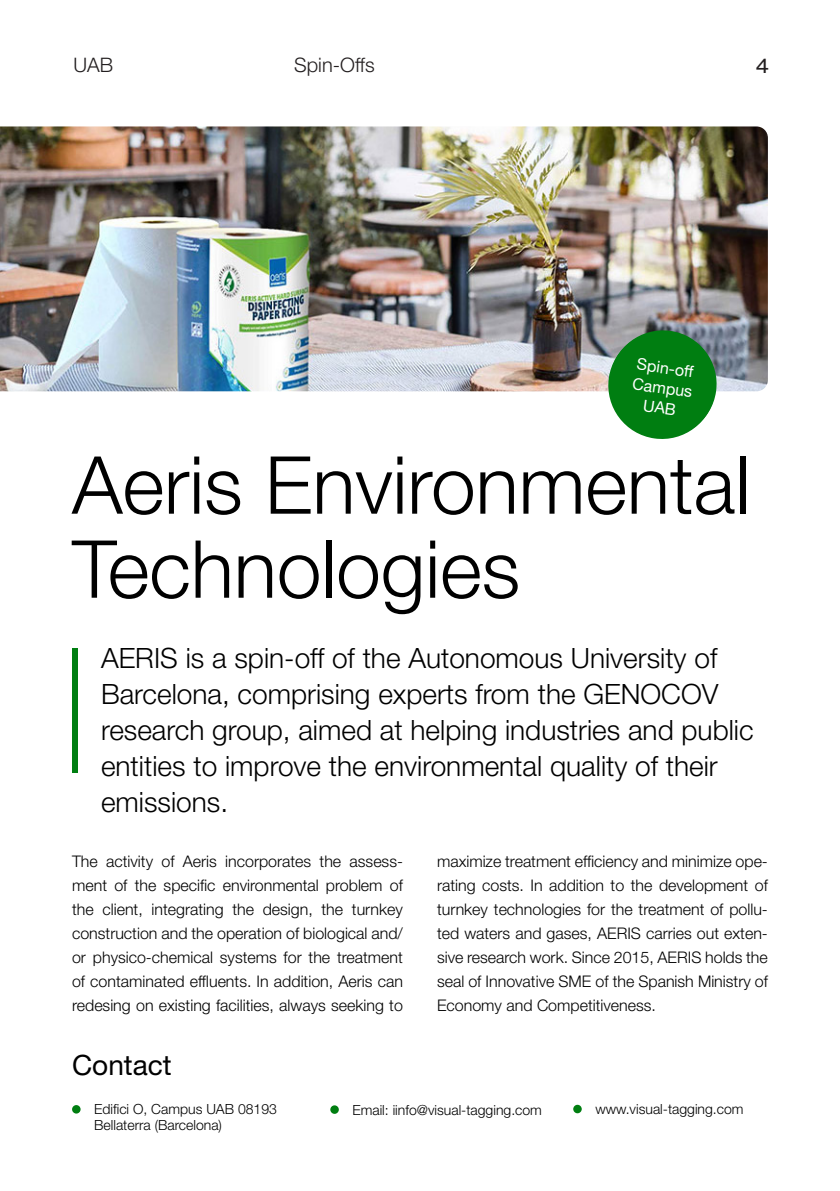
<style>
.page{position:relative;width:840px;height:1191px;background:#fff}
.page>*{position:absolute;margin:0;border:0;box-sizing:border-box;transform-origin:0 0}
.t1{font:300 80px/84px "Helvetica Neue LT Std";color:#000}
.t2{font:300 28px/36px "Helvetica Neue LT Std";color:#000}
.t3{font:28px "Helvetica Neue LT Std";color:#000}
.t4{font:20px "Helvetica Neue";color:#fff}
.t5{font:300 20px "Helvetica Neue LT Std";color:#231f20}
.t6{font:expanded 20px "Helvetica Neue LT Std";color:#231f20}
.t7{font:300 16px/24px "Helvetica Neue LT Std";color:#000;text-align:justify}
.t8{font:16px "Helvetica Neue";color:#fff}
.t9{font:300 14px "Helvetica Neue LT Std";color:#000}
</style>
<div class="page">
<img style="left:0;top:126px;width:767px;height:265px">
<div style="left:72px;top:648px;width:5px;height:124px;background:#007e11"></div>
<div style="left:72px;top:1105px;width:9px;height:8px;background:#007e11;border-radius:50%"></div>
<div style="left:330px;top:1105px;width:8px;height:8px;background:#007e11;border-radius:50%"></div>
<div style="left:573px;top:1104px;width:8px;height:9px;background:#007e11;border-radius:50%"></div>
<svg style="left:604px;top:327px;width:115px;height:112px;background:#379145"></svg>
<p class="t5" style="left:73px;top:53px;width:41px">UAB</p>
<p class="t5" style="left:294px;top:53px;width:82px">Spin-Offs</p>
<p class="t6" style="left:755px;top:54px;width:15px">4</p>
<p class="t8" style="left:638px;top:352px;width:65px;rotate:8deg">Spin-off</p>
<p class="t8" style="left:634px;top:372px;width:62px;rotate:8deg">Campus</p>
<p class="t4" style="left:630px;top:355px;width:81px;rotate:8deg">Spin-off</p>
<p class="t4" style="left:635px;top:378px;width:55px;rotate:8deg">video!</p>
<p class="t1" style="left:72px;top:441px;width:679px">Aeris Environmental<br>Technologies</p>
<p class="t2" style="left:101px;top:639px;width:653px">AERIS is a spin-off of the Autonomous University of Barcelona, comprising experts from the GENOCOV research group, aimed at helping industries and public entities to improve the environmental quality of their emissions.</p>
<p class="t7" style="left:72px;top:849px;width:332px">The activity of Aeris incorporates the assess&shy;ment of the specific environmental problem of the client, integrating the design, the turnkey construction and the operation of biological and/ or physico-chemical systems for the treatment of contaminated effluents. In addition, Aeris can redesing on existing facilities, always seeking to</p>
<p class="t7" style="left:437px;top:849px;width:332px">maximize treatment efficiency and minimize ope&shy;rating costs. In addition to the development of turnkey technologies for the treatment of pollu&shy;ted waters and gases, AERIS carries out exten&shy;sive research work. Since 2015, AERIS holds the seal of Innovative SME of the Spanish Ministry of Economy and Competitiveness.</p>
<p class="t3" style="left:72px;top:1048px;width:101px">Contact</p>
<p class="t9" style="left:94px;top:1100px;width:184px">Edifici O, Campus UAB 08193</p>
<p class="t9" style="left:94px;top:1116px;width:129px">Bellaterra (Barcelona)</p>
<p class="t9" style="left:352px;top:1101px;width:191px">Email: iinfo@visual-tagging.com</p>
<p class="t9" style="left:595px;top:1100px;width:150px">www.visual-tagging.com</p>
</div>
